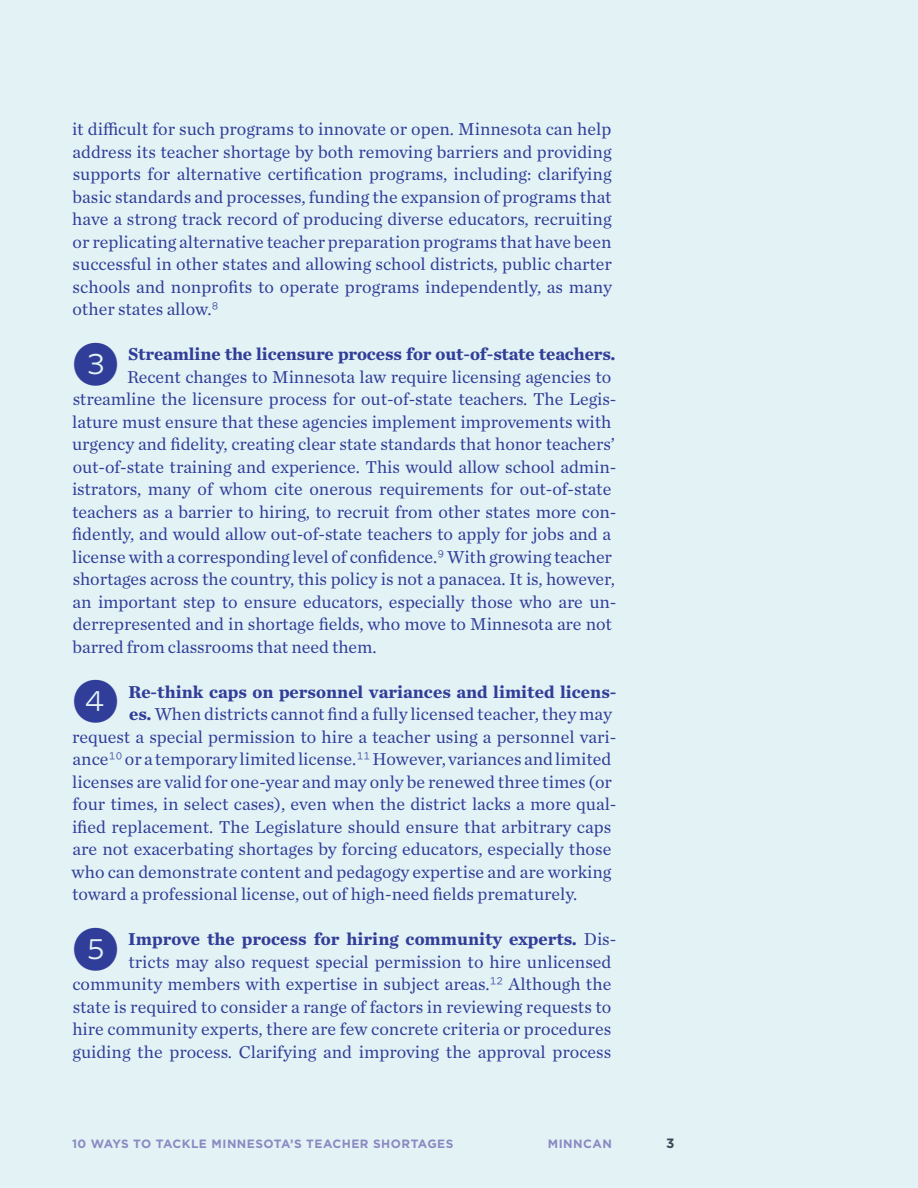
<style>
.page{position:relative;width:918px;height:1188px;background:#e3f3f5}
.page>*{position:absolute;margin:0;border:0;box-sizing:border-box;transform-origin:0 0}
.t1{font:45.6px "Whitney Index Black Round Lt 1";color:#313e99}
.t2{font:18px/22.5px "Chronicle Text G1";color:#313e99;text-align:justify}
.t3{font:700 18px "Chronicle Text G1";letter-spacing:-.01em;color:#313e99}
.t4{font:700 13.5px "Gotham";color:#394a58}
.t5{font:700 12px "Gotham";letter-spacing:.04em;color:#8b89c2}
.s1{font-family:"Gotham";font-weight:300}
.s2{font-weight:700}
</style>
<div class="page">
<p class="t2" style="left:72px;top:117px;width:541px">it difficult for such programs to innovate or open. Minnesota can help address its teacher shortage by both removing barriers and providing supports for alternative certification programs, including: clarifying basic standards and processes, funding the expansion of programs that have a strong track record of producing diverse educators, recruiting or replicating alternative teacher preparation programs that have been successful in other states and allowing school districts, public charter schools and nonprofits to operate programs independently, as many other states allow.<span class="s1">8</span></p>
<h1 class="t1" style="left:73px;top:342px;width:47px">3</h1>
<p class="t3" style="left:128px;top:339px;width:489px">Streamline the licensure process for out-of-state teachers.</p>
<p class="t2" style="left:72px;top:364px;width:546px;text-align:left;text-indent:55px">Recent changes to Minnesota law require licensing agencies to streamline the licensure process for out-of-state teachers. The Legis&shy;lature must ensure that these agencies implement improvements with urgency and fidelity, creating clear state standards that honor teachers’ out-of-state training and experience. This would allow school admin&shy;istrators, many of whom cite onerous requirements for out-of-state teachers as a barrier to hiring, to recruit from other states more con&shy;fidently, and would allow out-of-state teachers to apply for jobs and a license with a corresponding level of confidence.<span class="s1">9</span> With growing teacher shortages across the country, this policy is not a panacea. It is, however, an important step to ensure educators, especially those who are un&shy;derrepresented and in shortage fields, who move to Minnesota are not barred from classrooms that need them.</p>
<h1 class="t1" style="left:73px;top:680px;width:47px">4</h1>
<p class="t3" style="left:129px;top:677px;width:489px">Re-think caps on personnel variances and limited licens-</p>
<p class="t2" style="left:129px;top:702px;width:484px"><span class="s2">es.</span> When districts cannot find a fully licensed teacher, they may</p>
<p class="t2" style="left:72px;top:724px;width:546px">request a special permission to hire a teacher using a personnel vari-</p>
<p class="t2" style="left:73px;top:747px;width:540px">ance<span class="s1">10</span> or a temporary limited license.<span class="s1">11</span> However, variances and limited</p>
<p class="t2" style="left:72px;top:769px;width:541px">licenses are valid for one-year and may only be renewed three times (or</p>
<p class="t2" style="left:72px;top:792px;width:546px">four times, in select cases), even when the district lacks a more qual-</p>
<p class="t2" style="left:72px;top:814px;width:541px">ified replacement. The Legislature should ensure that arbitrary caps</p>
<p class="t2" style="left:73px;top:837px;width:540px">are not exacerbating shortages by forcing educators, especially those</p>
<p class="t2" style="left:72px;top:859px;width:541px">who can demonstrate content and pedagogy expertise and are working</p>
<p class="t2" style="left:72px;top:882px;width:507px">toward a professional license, out of high-need fields prematurely.</p>
<h1 class="t1" style="left:73px;top:927px;width:47px">5</h1>
<p class="t2" style="left:72px;top:927px;width:546px;text-align:right"><span class="s2">Improve the process for hiring community experts.</span> Dis-<br>tricts may also request special permission to hire unlicensed community members with expertise in subject areas.<span class="s1">12</span> Although the state is required to consider a range of factors in reviewing requests to hire community experts, there are few concrete criteria or procedures guiding the process. Clarifying and improving the approval process</p>
<p class="t5" style="left:72px;top:1135px;width:383px">10 WAYS TO TACKLE MINNESOTA’S TEACHER SHORTAGES</p>
<p class="t5" style="left:548px;top:1135px;width:66px">MINNCAN</p>
<p class="t4" style="left:666px;top:1134px;width:10px">3</p>
</div>
